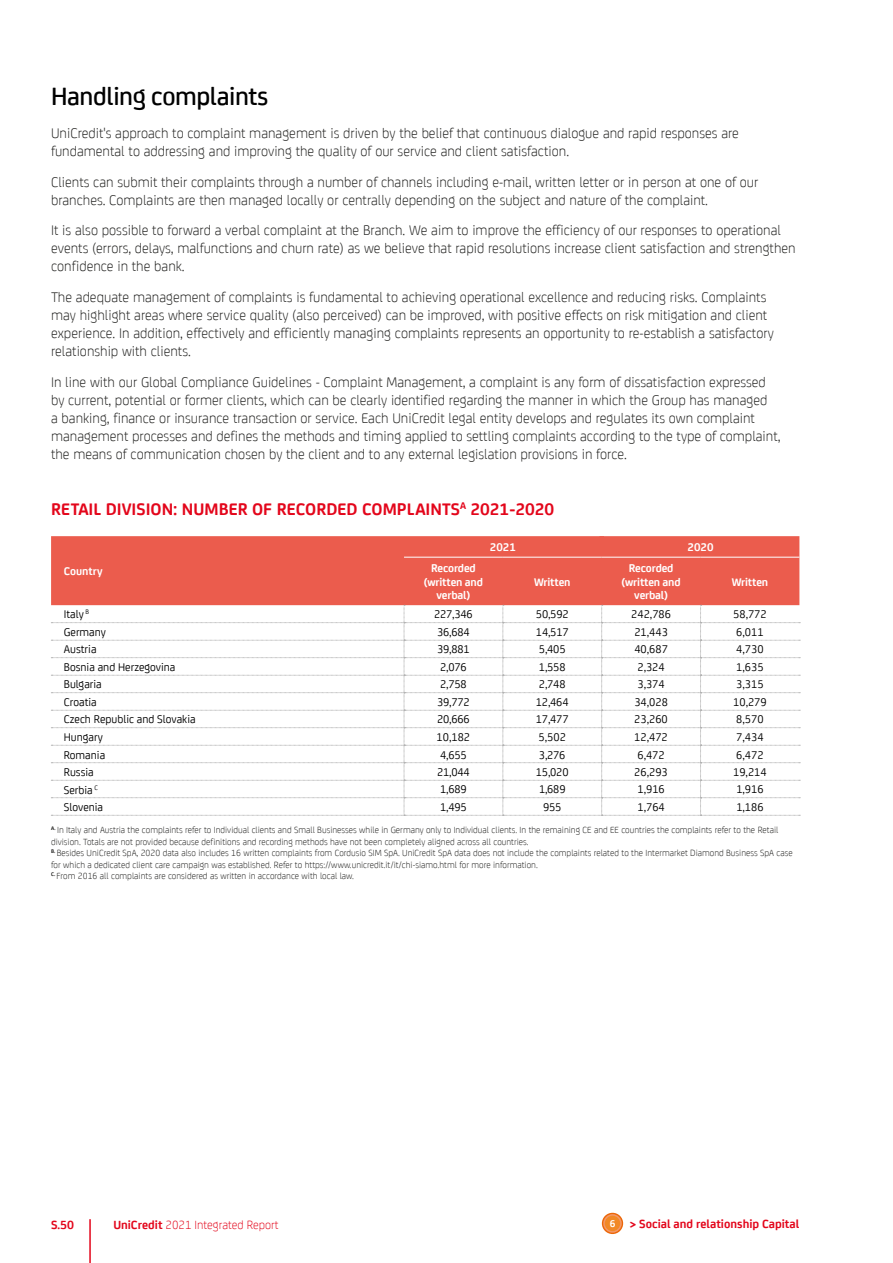
<style>
.page{position:relative;width:893px;height:1263px;background:#fff}
.page>*{position:absolute;margin:0;border:0;box-sizing:border-box;transform-origin:0 0}
.t1{font:500 27px "Uni Credit";letter-spacing:-.015em;color:#000}
.t2{font:700 18px "Uni Credit";color:#e3061b}
.t3{font:300 15px/18px "Uni Credit";color:#1d1d1b}
.t4{font:700 12.75px "Uni Credit";color:#e3061b}
.t5{font:300 12.75px "Uni Credit";color:#e3061b}
.t6{font:12px "Uni Credit";color:#000}
.t7{font:700 12px/13.5px "Uni Credit";letter-spacing:-.015em;color:#fff;text-align:center}
.t8{font:300 9.6px/11.6px "Uni Credit";color:#1d1d1b}
.s1{font-weight:700}
.s2{font-size:10.5px;color:#fff}
</style>
<div class="page">
<hr style="left:89px;top:1219px;width:2px;height:44px;background:#e3061b">
<div style="left:51px;top:536px;width:748px;height:69px;background:#eb5c4d"></div>
<div style="left:599px;top:536px;width:5px;height:21px;background:#eb5c4d"></div>
<svg style="left:51px;top:605px;width:749px;height:211px"></svg>
<hr style="left:404px;top:557px;width:99px;height:1px;background:#fff">
<hr style="left:503px;top:557px;width:99px;height:1px;background:#fff">
<hr style="left:602px;top:557px;width:99px;height:1px;background:#fff">
<hr style="left:701px;top:557px;width:98px;height:1px;background:#fff">
<svg style="left:602px;top:1213px;width:21px;height:21px"></svg>
<svg style="left:603px;top:1214px;width:19px;height:19px"></svg>
<div style="left:605px;top:1216px;width:15px;height:15px;background:#f18926;border-radius:50%"></div>
<h1 class="t1" style="left:51px;top:77px;width:219px">Handling complaints</h1>
<p class="t3" style="left:51px;top:123px;width:689px">UniCredit's approach to complaint management is driven by the belief that continuous dialogue and rapid responses are fundamental to addressing and improving the quality of our service and client satisfaction.</p>
<p class="t3" style="left:51px;top:172px;width:709px">Clients can submit their complaints through a number of channels including e-mail, written letter or in person at one of our branches. Complaints are then managed locally or centrally depending on the subject and nature of the complaint.</p>
<p class="t3" style="left:51px;top:220px;width:746px">It is also possible to forward a verbal complaint at the Branch. We aim to improve the efficiency of our responses to operational events (errors, delays, malfunctions and churn rate) as we believe that rapid resolutions increase client satisfaction and strengthen confidence in the bank.</p>
<p class="t3" style="left:51px;top:287px;width:724px">The adequate management of complaints is fundamental to achieving operational excellence and reducing risks. Complaints may highlight areas where service quality (also perceived) can be improved, with positive effects on risk mitigation and client experience. In addition, effectively and efficiently managing complaints represents an opportunity to re-establish a satisfactory relationship with clients.</p>
<p class="t3" style="left:51px;top:372px;width:731px">In line with our Global Compliance Guidelines - Complaint Management, a complaint is any form of dissatisfaction expressed by current, potential or former clients, which can be clearly identified regarding the manner in which the Group has managed<br>a banking, finance or insurance transaction or service. Each UniCredit legal entity develops and regulates its own complaint management processes and defines the methods and timing applied to settling complaints according to the type of complaint, the means of communication chosen by the client and to any external legislation provisions in force.</p>
<p class="t2" style="left:51px;top:495px;width:505px">RETAIL DIVISION: NUMBER OF RECORDED COMPLAINTS<sup>A</sup> 2021-2020</p>
<p class="t7" style="left:64px;top:564px;width:40px">Country</p>
<p class="t7" style="left:424px;top:561px;width:61px">Recorded (written and verbal)</p>
<p class="t7" style="left:490px;top:540px;width:27px">2021</p>
<p class="t7" style="left:688px;top:540px;width:27px">2020</p>
<p class="t7" style="left:534px;top:574px;width:38px">Written</p>
<p class="t7" style="left:622px;top:561px;width:61px">Recorded (written and verbal)</p>
<p class="t7" style="left:732px;top:574px;width:38px">Written</p>
<p class="t6" style="left:64px;top:606px;width:27px">Italy <sup>B</sup></p>
<p class="t6" style="left:434px;top:606px;width:40px">227,346</p>
<p class="t6" style="left:536px;top:606px;width:34px">50,592</p>
<p class="t6" style="left:631px;top:606px;width:41px">242,786</p>
<p class="t6" style="left:733px;top:606px;width:35px">58,772</p>
<p class="t6" style="left:64px;top:623px;width:44px">Germany</p>
<p class="t6" style="left:437px;top:623px;width:34px">36,684</p>
<p class="t6" style="left:536px;top:623px;width:34px">14,517</p>
<p class="t6" style="left:634px;top:623px;width:35px">21,443</p>
<p class="t6" style="left:736px;top:623px;width:29px">6,011</p>
<p class="t6" style="left:64px;top:641px;width:34px">Austria</p>
<p class="t6" style="left:437px;top:641px;width:34px">39,881</p>
<p class="t6" style="left:539px;top:641px;width:28px">5,405</p>
<p class="t6" style="left:634px;top:641px;width:35px">40,687</p>
<p class="t6" style="left:736px;top:641px;width:29px">4,730</p>
<p class="t6" style="left:64px;top:658px;width:113px">Bosnia and Herzegovina</p>
<p class="t6" style="left:440px;top:658px;width:28px">2,076</p>
<p class="t6" style="left:539px;top:658px;width:28px">1,558</p>
<p class="t6" style="left:637px;top:658px;width:29px">2,324</p>
<p class="t6" style="left:736px;top:658px;width:29px">1,635</p>
<p class="t6" style="left:64px;top:676px;width:40px">Bulgaria</p>
<p class="t6" style="left:440px;top:676px;width:28px">2,758</p>
<p class="t6" style="left:539px;top:676px;width:28px">2,748</p>
<p class="t6" style="left:637px;top:676px;width:29px">3,374</p>
<p class="t6" style="left:736px;top:676px;width:29px">3,315</p>
<p class="t6" style="left:64px;top:693px;width:35px">Croatia</p>
<p class="t6" style="left:437px;top:693px;width:34px">39,772</p>
<p class="t6" style="left:536px;top:693px;width:34px">12,464</p>
<p class="t6" style="left:634px;top:693px;width:35px">34,028</p>
<p class="t6" style="left:733px;top:693px;width:35px">10,279</p>
<p class="t6" style="left:64px;top:711px;width:133px">Czech Republic and Slovakia</p>
<p class="t6" style="left:437px;top:711px;width:34px">20,666</p>
<p class="t6" style="left:536px;top:711px;width:34px">17,477</p>
<p class="t6" style="left:634px;top:711px;width:35px">23,260</p>
<p class="t6" style="left:736px;top:711px;width:29px">8,570</p>
<p class="t6" style="left:64px;top:728px;width:41px">Hungary</p>
<p class="t6" style="left:437px;top:728px;width:35px">10,182</p>
<p class="t6" style="left:539px;top:728px;width:29px">5,502</p>
<p class="t6" style="left:634px;top:728px;width:35px">12,472</p>
<p class="t6" style="left:736px;top:728px;width:29px">7,434</p>
<p class="t6" style="left:64px;top:746px;width:43px">Romania</p>
<p class="t6" style="left:440px;top:746px;width:28px">4,655</p>
<p class="t6" style="left:539px;top:746px;width:28px">3,276</p>
<p class="t6" style="left:637px;top:746px;width:29px">6,472</p>
<p class="t6" style="left:736px;top:746px;width:29px">6,472</p>
<p class="t6" style="left:64px;top:763px;width:32px">Russia</p>
<p class="t6" style="left:437px;top:763px;width:34px">21,044</p>
<p class="t6" style="left:536px;top:763px;width:34px">15,020</p>
<p class="t6" style="left:634px;top:763px;width:35px">26,293</p>
<p class="t6" style="left:733px;top:763px;width:35px">19,214</p>
<p class="t6" style="left:64px;top:781px;width:36px">Serbia <sup>C</sup></p>
<p class="t6" style="left:440px;top:781px;width:28px">1,689</p>
<p class="t6" style="left:539px;top:781px;width:28px">1,689</p>
<p class="t6" style="left:637px;top:781px;width:29px">1,916</p>
<p class="t6" style="left:736px;top:781px;width:29px">1,916</p>
<p class="t6" style="left:64px;top:798px;width:41px">Slovenia</p>
<p class="t6" style="left:440px;top:798px;width:28px">1,495</p>
<p class="t6" style="left:543px;top:798px;width:20px">955</p>
<p class="t6" style="left:637px;top:798px;width:29px">1,764</p>
<p class="t6" style="left:736px;top:798px;width:29px">1,186</p>
<p class="t8" style="left:51px;top:824px;width:743px"><sup>A.</sup> In Italy and Austria the complaints refer to Individual clients and Small Businesses while in Germany only to Individual clients. In the remaining CE and EE countries the complaints refer to the Retail division. Totals are not provided because definitions and recording methods have not been completely aligned across all countries.<br><sup>B.</sup> Besides UniCredit SpA, 2020 data also includes 16 written complaints from Cordusio SIM SpA. UniCredit SpA data does not include the complaints related to the Intermarket Diamond Business SpA case for which a dedicated client care campaign was established. Refer to https://www.unicredit.it/it/chi-siamo.html for more information.<br><sup>C.</sup> From 2016 all complaints are considered as written in accordance with local law.</p>
<p class="t4" style="left:51px;top:1215px;width:24px">S.50</p>
<p class="t5" style="left:113px;top:1215px;width:167px"><span class="s1">UniCredit</span> 2021 Integrated Report</p>
<p class="t4" style="left:610px;top:1214px;width:191px"><span class="s2">6</span> &gt; Social and relationship Capital</p>
</div>
